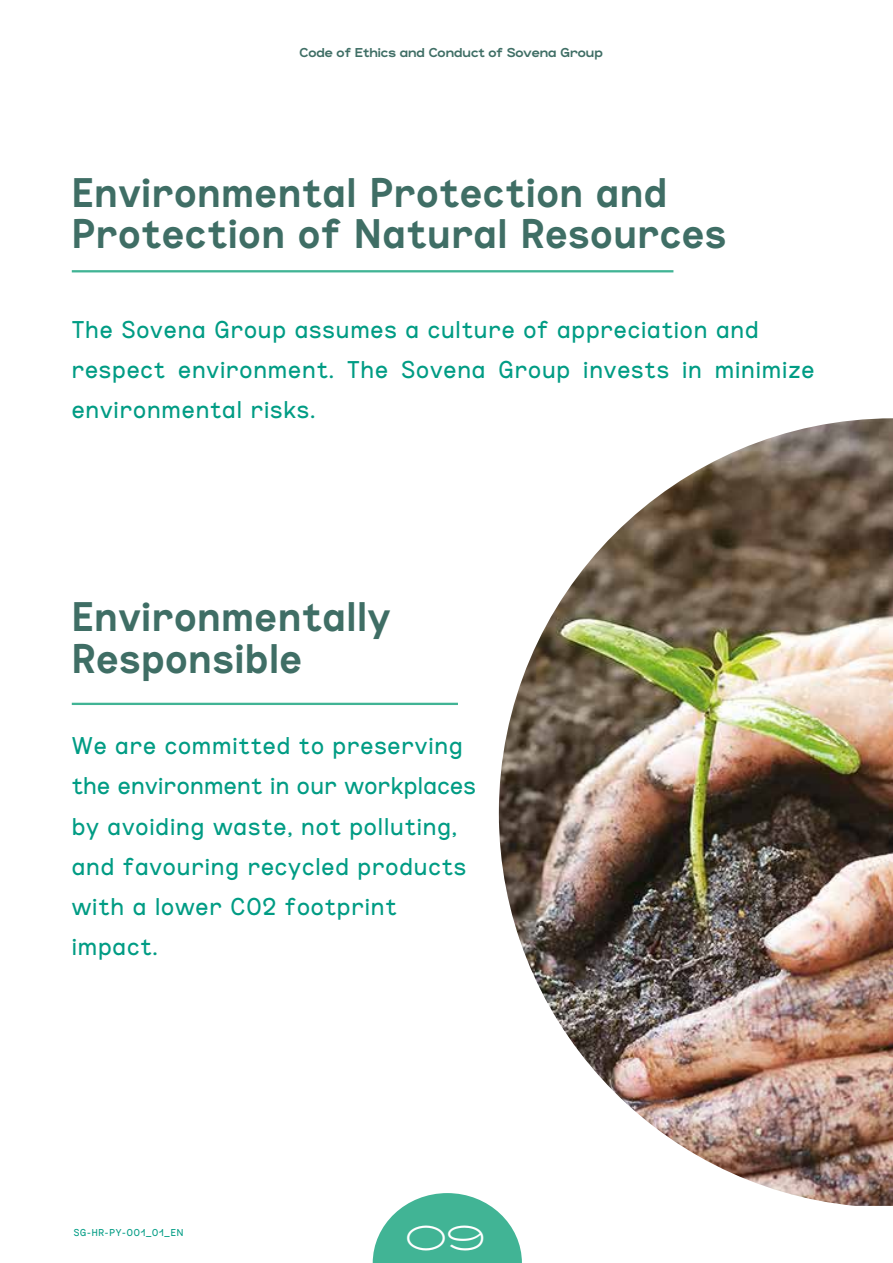
<style>
.page{position:relative;width:893px;height:1263px;background:#fff}
.page>*{position:absolute;margin:0;border:0;box-sizing:border-box;transform-origin:0 0}
.t1{font:500 43.5px/41.4px "Zoom Pro Compact";letter-spacing:.04em;color:#3f6e65}
.t2{font:300 expanded 36px "Zoom Pro";color:#fff}
.t3{font:25.5px/40.2px "Zoom Pro Compact";letter-spacing:.06em;color:#009c84}
.t4{font:500 13.5px "Zoom Pro";color:#3f6e65}
.t5{font:10.5px "Zoom Pro Compact";letter-spacing:.08em;color:#009c84}
</style>
<div class="page">
<svg style="left:373px;top:1193px;width:149px;height:70px"></svg>
<img style="left:499px;top:418px;width:394px;height:788px">
<svg style="left:889px;top:893px;width:4px;height:313px"></svg>
<hr style="left:72px;top:270px;width:601px;height:2px;background:#41b495">
<hr style="left:72px;top:703px;width:386px;height:2px;background:#41b495">
<p class="t4" style="left:299px;top:45px;width:305px">Code of Ethics and Conduct of Sovena Group</p>
<h1 class="t1" style="left:72px;top:172px;width:655px">Environmental Protection and<br>Protection of Natural Resources</h1>
<p class="t3" style="left:72px;top:309px;width:744px">The Sovena Group assumes a culture of appreciation and respect environment. The Sovena Group invests in minimize environmental risks.</p>
<h1 class="t1" style="left:72px;top:596px;width:320px">Environmentally<br>Responsible</h1>
<p class="t3" style="left:72px;top:726px;width:405px">We are committed to preserving the environment in our workplaces by avoiding waste, not polluting, and favouring recycled products with a lower CO2 footprint impact.</p>
<p class="t5" style="left:74px;top:1226px;width:111px">SG-HR-PY-001_01_EN</p>
<h2 class="t2" style="left:405px;top:1218px;width:81px">09</h2>
</div>
